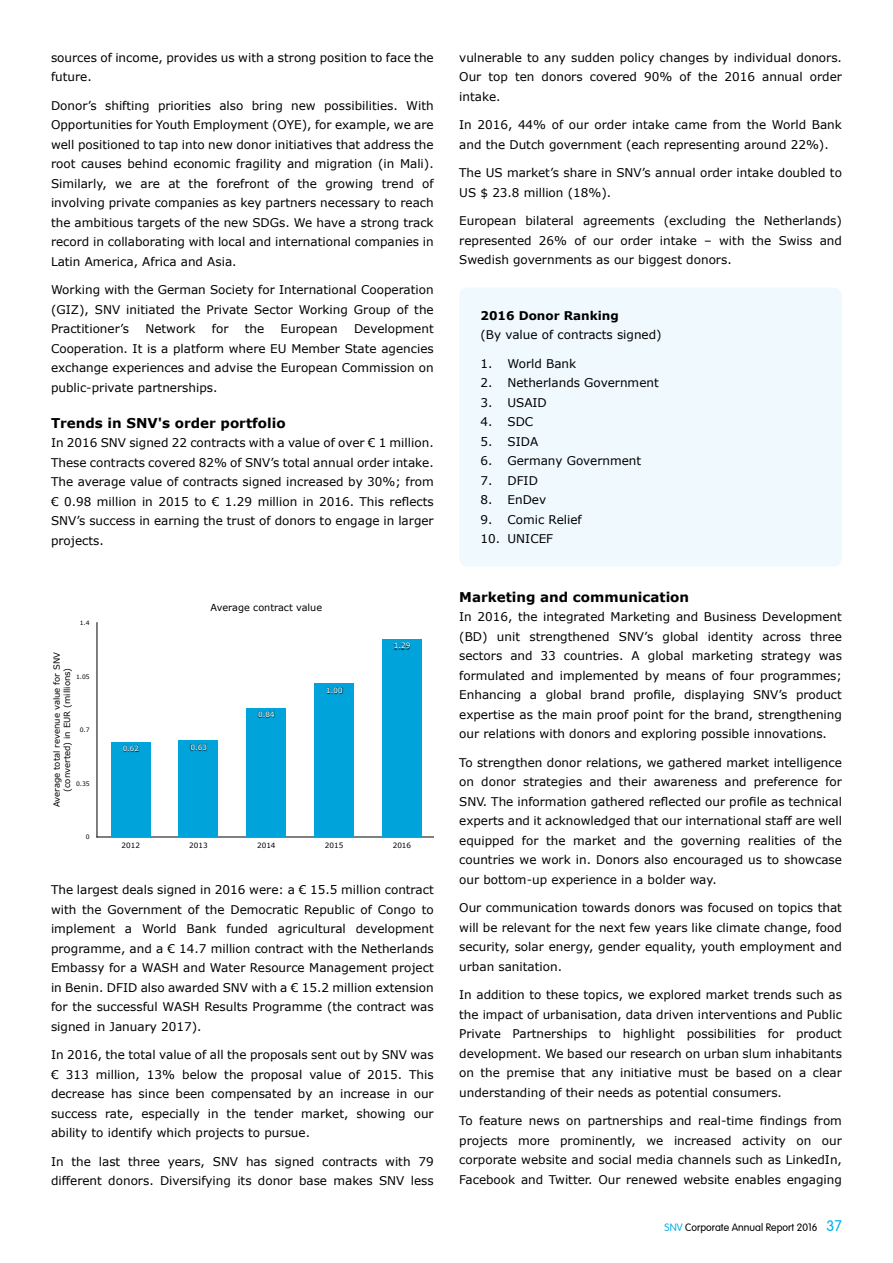
<style>
.page{position:relative;width:893px;height:1263px;background:#fff}
.page>*{position:absolute;margin:0;border:0;box-sizing:border-box;transform-origin:0 0}
.t1{font:700 13.5px "Verdana";color:#000}
.t2{font:12px/19.5px "Verdana";color:#000;text-align:justify}
.t3{font:700 12px "Verdana";color:#000}
.t4{font:300 10.5px "VAG Rounded LT";color:#000}
.t5{font:9.75px "Verdana";color:#000}
.t6{font:8.55px/10.4px "Verdana";color:#000;text-align:center}
.t7{font:7.2px "Verdana";color:#000}
.t8{font:7.2px "Verdana";color:#fff}
.t9{font:7.2px "Helvetica";color:#000}
.t10{font:6px "Verdana";color:#000}
.t11{font:700 6px "Helvetica";color:#000}
.s1{color:#00aeef}
.s2{font-size:15px;color:#00aeef}
</style>
<div class="page">
<hr style="left:97px;top:623px;width:1px;height:214px;background:#000">
<hr style="left:97px;top:837px;width:337px;height:1px;background:#000">
<div style="left:111px;top:742px;width:40px;height:95px;background:#00a3da"></div>
<div style="left:178px;top:740px;width:40px;height:97px;background:#00a3da"></div>
<div style="left:247px;top:708px;width:39px;height:129px;background:#00a3da"></div>
<div style="left:315px;top:683px;width:39px;height:154px;background:#00a3da"></div>
<div style="left:382px;top:639px;width:40px;height:198px;background:#00a3da"></div>
<img style="left:394px;top:642px;width:17px;height:8px">
<img style="left:326px;top:686px;width:17px;height:8px">
<img style="left:258px;top:711px;width:17px;height:8px">
<img style="left:190px;top:743px;width:17px;height:8px">
<img style="left:122px;top:745px;width:18px;height:7px">
<div style="left:459px;top:288px;width:383px;height:278px;background:#eff9fe;border-radius:9px"></div>
<p class="t2" style="left:51px;top:47px;width:384px">sources of income, provides us with a strong position to face the future.</p>
<p class="t2" style="left:51px;top:95px;width:384px">Donor’s shifting priorities also bring new possibilities. With Opportunities for Youth Employment (OYE), for example, we are well positioned to tap into new donor initiatives that address the root causes behind economic fragility and migration (in Mali).<br>Similarly, we are at the forefront of the growing trend of involving private companies as key partners necessary to reach the ambitious targets of the new SDGs. We have a strong track record in collaborating with local and international companies in Latin America, Africa and Asia.</p>
<p class="t2" style="left:51px;top:280px;width:384px">Working with the German Society for International Cooperation (GIZ), SNV initiated the Private Sector Working Group of the Practitioner’s</p>
<p class="t2" style="left:145px;top:319px;width:52px">Network</p>
<p class="t2" style="left:212px;top:319px;width:18px">for</p>
<p class="t2" style="left:245px;top:319px;width:21px">the</p>
<p class="t2" style="left:281px;top:319px;width:59px">European</p>
<p class="t2" style="left:51px;top:319px;width:384px;text-indent:303px">Development Cooperation. It is a platform where EU Member State agencies exchange experiences and advise the European Commission on public-private partnerships.</p>
<p class="t1" style="left:51px;top:413px;width:236px">Trends in SNV's order portfolio</p>
<p class="t2" style="left:51px;top:433px;width:384px">In 2016 SNV signed 22 contracts with a value of over € 1 million.<br>These contracts covered 82% of SNV’s total annual order intake.<br>The average value of contracts signed increased by 30%; from € 0.98 million in 2015 to € 1.29 million in 2016. This reflects SNV’s success in earning the trust of donors to engage in larger projects.</p>
<p class="t9" style="left:100px;top:497px;width:25px">Tabel 1</p>
<p class="t11" style="left:95px;top:537px;width:15px">2013</p>
<p class="t10" style="left:80px;top:618px;width:11px">1.4</p>
<p class="t6" style="left:51px;top:807px;width:157px;rotate:-90deg">Average total revenue value for SNV (converted) in EUR (millions)</p>
<p class="t10" style="left:76px;top:672px;width:15px">1.05</p>
<p class="t10" style="left:80px;top:726px;width:11px">0.7</p>
<p class="t10" style="left:76px;top:779px;width:15px">0.35</p>
<p class="t10" style="left:86px;top:833px;width:5px">0</p>
<p class="t5" style="left:210px;top:601px;width:113px">Average contract value</p>
<p class="t8" style="left:123px;top:743px;width:18px">0.62</p>
<p class="t8" style="left:190px;top:742px;width:18px">0.63</p>
<p class="t8" style="left:258px;top:709px;width:18px">0.84</p>
<p class="t8" style="left:326px;top:685px;width:18px">1.00</p>
<p class="t8" style="left:394px;top:641px;width:18px">1.29</p>
<p class="t7" style="left:121px;top:841px;width:20px">2012</p>
<p class="t7" style="left:189px;top:841px;width:20px">2013</p>
<p class="t7" style="left:257px;top:841px;width:20px">2014</p>
<p class="t7" style="left:325px;top:841px;width:20px">2015</p>
<p class="t7" style="left:393px;top:841px;width:20px">2016</p>
<p class="t2" style="left:51px;top:880px;width:384px">The largest deals signed in 2016 were: a € 15.5 million contract with the Government of the Democratic Republic of Congo to implement a World Bank funded agricultural development programme, and a € 14.7 million contract with the Netherlands Embassy for a WASH and Water Resource Management project in Benin. DFID also awarded SNV with a € 15.2 million extension for the successful WASH Results Programme (the contract was signed in January 2017).</p>
<p class="t2" style="left:51px;top:1045px;width:384px">In 2016, the total value of all the proposals sent out by SNV was € 313 million, 13% below the proposal value of 2015. This decrease has since been compensated by an increase in our success rate, especially in the tender market, showing our ability to identify which projects to pursue.</p>
<p class="t2" style="left:51px;top:1151px;width:384px">In the last three years, SNV has signed contracts with 79 different donors. Diversifying its donor base makes SNV less</p>
<p class="t2" style="left:459px;top:47px;width:384px">vulnerable to any sudden policy changes by individual donors.<br>Our top ten donors covered 90% of the 2016 annual order intake.</p>
<p class="t2" style="left:459px;top:115px;width:384px">In 2016, 44% of our order intake came from the World Bank and the Dutch government (each representing around 22%).</p>
<p class="t2" style="left:459px;top:163px;width:384px">The US market’s share in SNV’s annual order intake doubled to<br>US $ 23.8 million (18%).</p>
<p class="t2" style="left:459px;top:211px;width:384px">European bilateral agreements (excluding the Netherlands) represented 26% of our order intake – with the Swiss and Swedish governments as our biggest donors.</p>
<p class="t3" style="left:480px;top:307px;width:140px">2016 Donor Ranking</p>
<p class="t2" style="left:480px;top:325px;width:183px">(By value of contracts signed)</p>
<p class="t2" style="left:480px;top:353px;width:97px">1. World Bank</p>
<p class="t2" style="left:480px;top:373px;width:180px">2. Netherlands Government</p>
<p class="t2" style="left:480px;top:392px;width:68px">3. USAID</p>
<p class="t2" style="left:480px;top:412px;width:54px">4. SDC</p>
<p class="t2" style="left:480px;top:431px;width:59px">5. SIDA</p>
<p class="t2" style="left:480px;top:451px;width:162px">6. Germany Government</p>
<p class="t2" style="left:480px;top:470px;width:59px">7. DFID</p>
<p class="t2" style="left:480px;top:490px;width:67px">8. EnDev</p>
<p class="t2" style="left:480px;top:509px;width:103px">9. Comic Relief</p>
<p class="t2" style="left:480px;top:529px;width:74px">10. UNICEF</p>
<p class="t1" style="left:459px;top:587px;width:231px">Marketing and communication</p>
<p class="t2" style="left:459px;top:607px;width:384px">In 2016, the integrated Marketing and Business Development (BD) unit strengthened SNV’s global identity across three sectors and 33 countries. A global marketing strategy was formulated and implemented by means of four programmes; Enhancing a global brand profile, displaying SNV’s product expertise as the main proof point for the brand, strengthening our relations with donors and exploring possible innovations.</p>
<p class="t2" style="left:459px;top:752px;width:384px">To strengthen donor relations, we gathered market intelligence on donor strategies and their awareness and preference for SNV. The information gathered reflected our profile as technical experts and it acknowledged that our international staff are well equipped for the market and the governing realities of the countries we work in. Donors also encouraged us to showcase our bottom-up experience in a bolder way.</p>
<p class="t2" style="left:459px;top:898px;width:384px">Our communication towards donors was focused on topics that will be relevant for the next few years like climate change, food security, solar energy, gender equality, youth employment and urban sanitation.</p>
<p class="t2" style="left:459px;top:985px;width:384px">In addition to these topics, we explored market trends such as the impact of urbanisation, data driven interventions and Public Private Partnerships to highlight possibilities for product development. We based our research on urban slum inhabitants on the premise that any initiative must be based on a clear understanding of their needs as potential consumers.</p>
<p class="t2" style="left:459px;top:1111px;width:384px">To feature news on partnerships and real-time findings from projects more prominently, we increased activity on our corporate website and social media channels such as LinkedIn, Facebook and Twitter. Our renewed website enables engaging</p>
<p class="t4" style="left:665px;top:1221px;width:179px"><span class="s1">SNV</span> Corporate Annual Report 2016 <span class="s2">37</span></p>
</div>
